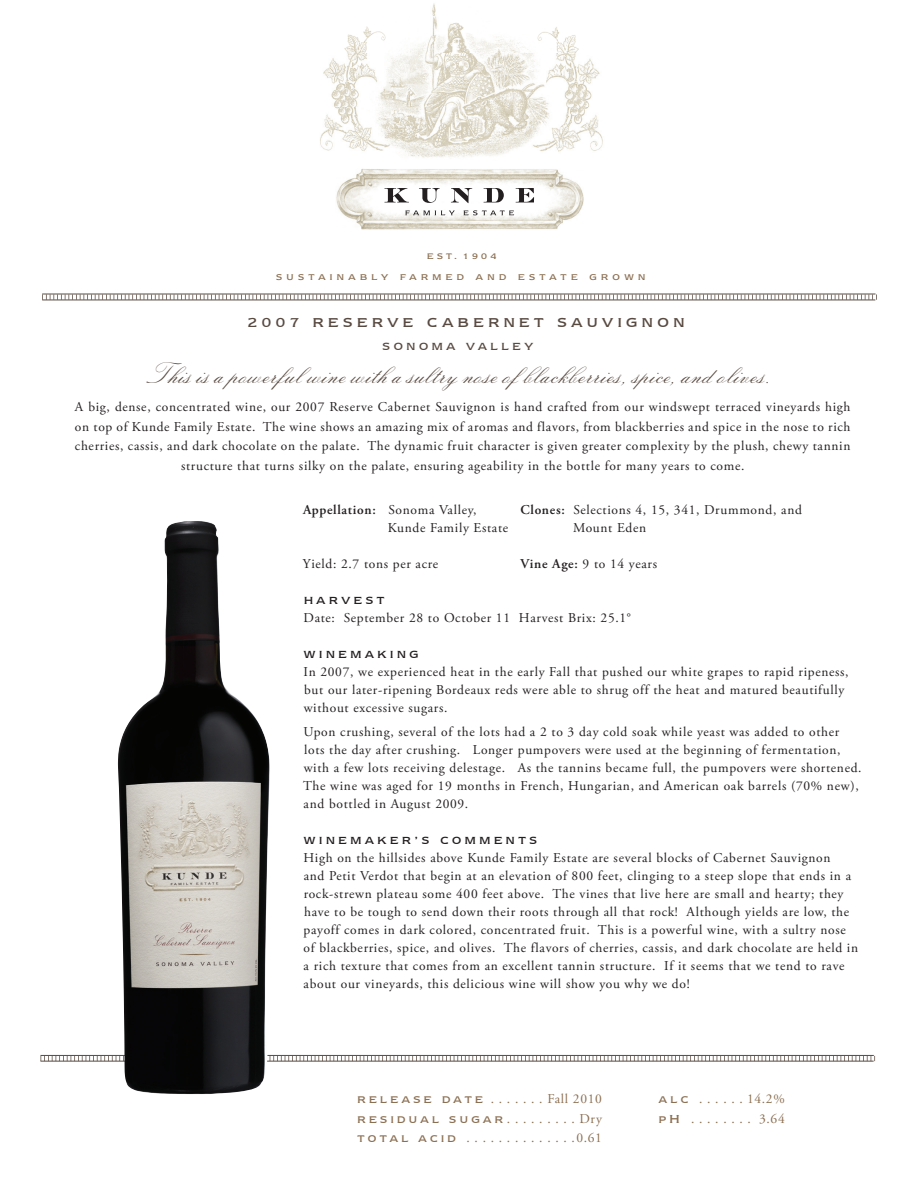
<style>
.page{position:relative;width:918px;height:1188px;background:#fff}
.page>*{position:absolute;margin:0;border:0;box-sizing:border-box;transform-origin:0 0}
.t1{font:31.5px "Sackers Italian Script Std";color:#594a41}
.t2{font:15px "Newtext IT Cby BT";letter-spacing:.3em;color:#594a41}
.t3{font:13.5px/18px "Adobe Garamond Pro";letter-spacing:.05em;color:#231f20}
.t4{font:13.5px "Adobe Garamond Pro";letter-spacing:.05em;color:#8b6f52}
.t5{font:12px "Newtext IT Cby BT";color:#231f20}
.t6{font:12px "Newtext IT Cby BT";letter-spacing:.3em;color:#594a41}
.t7{font:11.25px "Newtext IT Cby BT";color:#8b6f52}
.t8{font:9.75px "Newtext IT Cby BT";letter-spacing:.45em;color:#8b6f52}
.t9{font:9.3px "Newtext IT Cby BT";letter-spacing:.355em;color:#8b6f52}
.s1{font-weight:600}
.s2{font-family:"Newtext IT Cby BT";font-size:11.25px}
.s3{font-family:"Newtext IT Cby BT"}
</style>
<div class="page">
<img style="left:336px;top:169px;width:248px;height:61px">
<svg style="left:405px;top:211px;width:50px;height:4px"></svg>
<svg style="left:463px;top:210px;width:51px;height:5px"></svg>
<svg style="left:384px;top:188px;width:25px;height:14px"></svg>
<svg style="left:419px;top:188px;width:21px;height:15px"></svg>
<svg style="left:451px;top:188px;width:21px;height:15px"></svg>
<svg style="left:484px;top:188px;width:20px;height:14px"></svg>
<svg style="left:516px;top:188px;width:18px;height:14px"></svg>
<img style="left:320px;top:3px;width:283px;height:155px">
<hr style="left:42px;top:300px;width:833px;height:1px;background:#594a41">
<svg style="left:42px;top:294px;width:835px;height:6px"></svg>
<hr style="left:40px;top:1055px;width:834px;height:1px;background:#594a41">
<hr style="left:40px;top:1061px;width:834px;height:1px;background:#594a41">
<svg style="left:40px;top:1056px;width:835px;height:5px"></svg>
<img style="left:117px;top:521px;width:160px;height:573px">
<p class="t9" style="left:427px;top:251px;width:71px">EST. 1904</p>
<p class="t8" style="left:276px;top:271px;width:371px">SUSTAINABLY FARMED AND ESTATE GROWN</p>
<p class="t2" style="left:248px;top:314px;width:438px">2007 RESERVE CABERNET SAUVIGNON</p>
<h1 class="t1" style="left:145px;top:357px;width:627px">This is a powerful wine with a sultry nose of blackberries, spice, and olives.</h1>
<p class="t6" style="left:383px;top:340px;width:152px">SONOMA VALLEY</p>
<p class="t3" style="left:75px;top:398px;width:777px;line-height:19.5px;text-align:center">A big, dense, concentrated wine, our 2007 Reserve Cabernet Sauvignon is hand crafted from our windswept terraced vineyards high on top of Kunde Family Estate. The wine shows an amazing mix of aromas and flavors, from blackberries and spice in the nose to rich cherries, cassis, and dark chocolate on the palate. The dynamic fruit character is given greater complexity by the plush, chewy tannin structure that turns silky on the palate, ensuring ageability in the bottle for many years to come.</p>
<p class="t3" style="left:303px;top:501px;width:175px"><span class="s1">Appellation:</span> Sonoma Valley,</p>
<p class="t3" style="left:521px;top:501px;width:283px"><span class="s1">Clones:</span> Selections 4, 15, 341, Drummond, and</p>
<p class="t3" style="left:388px;top:519px;width:122px">Kunde Family Estate</p>
<p class="t3" style="left:573px;top:519px;width:75px">Mount Eden</p>
<p class="t3" style="left:303px;top:555px;width:137px">Yield: 2.7 tons per acre</p>
<p class="t3" style="left:521px;top:555px;width:138px"><span class="s1">Vine Age:</span> 9 to 14 years</p>
<p class="t5" style="left:304px;top:594px;width:25px">H ARVEST</p>
<p class="t3" style="left:304px;top:609px;width:329px">Date: September 28 to October 11 Harvest Brix: 25.1°</p>
<p class="t5" style="left:304px;top:648px;width:28px">W INEMA</p>
<p class="t5" style="left:378px;top:648px;width:23px">K ING</p>
<p class="t3" style="left:304px;top:663px;width:546px">In 2007, we experienced heat in the early Fall that pushed our white grapes to rapid ripeness, but our later-ripening Bordeaux reds were able to shrug off the heat and matured beautifully without excessive sugars.</p>
<p class="t3" style="left:303px;top:723px;width:560px">Upon crushing, several of the lots had a 2 to 3 day cold soak while yeast was added to other lots the day after crushing. Longer pumpovers were used at the beginning of fermentation, with a few lots receiving delestage. As the tannins became full, the pumpovers were shortened.<br>The wine was aged for 19 months in French, Hungarian, and American oak barrels (70% new), and bottled in August 2009.</p>
<p class="t5" style="left:304px;top:834px;width:13px">WINEMA</p>
<p class="t5" style="left:378px;top:834px;width:76px">KER ’S COMMENTS</p>
<p class="t3" style="left:304px;top:849px;width:556px">High on the hillsides above Kunde Family Estate are several blocks of Cabernet Sauvignon<br>and Petit Verdot that begin at an elevation of 800 feet, clinging to a steep slope that ends in a rock-strewn plateau some 400 feet above. The vines that live here are small and hearty; they have to be tough to send down their roots through all that rock! Although yields are low, the payoff comes in dark colored, concentrated fruit. This is a powerful wine, with a sultry nose of blackberries, spice, and olives. The flavors of cherries, cassis, and dark chocolate are held in a rich texture that comes from an excellent tannin structure. If it seems that we tend to rave about our vineyards, this delicious wine will show you why we do!</p>
<p class="t7" style="left:357px;top:1093px;width:12px">RELEASE</p>
<p class="t7" style="left:442px;top:1093px;width:23px">D ATE</p>
<p class="t4" style="left:486px;top:1091px;width:5px">........</p>
<p class="t4" style="left:548px;top:1091px;width:56px">Fall 2010</p>
<p class="t7" style="left:357px;top:1113px;width:10px">RESI</p>
<p class="t7" style="left:397px;top:1113px;width:23px">D UAL</p>
<p class="t7" style="left:449px;top:1113px;width:12px">SUGAR</p>
<p class="t4" style="left:507px;top:1110px;width:5px">.........</p>
<p class="t4" style="left:580px;top:1110px;width:24px">Dry</p>
<p class="t7" style="left:357px;top:1132px;width:12px">TOTAL</p>
<p class="t7" style="left:419px;top:1132px;width:10px">ACI</p>
<p class="t4" style="left:576px;top:1130px;width:27px">0.61</p>
<p class="t4" style="left:747px;top:1091px;width:39px">14.2%</p>
<p class="t4" style="left:659px;top:1110px;width:33px"><span class="s2">P</span><span class="s3">H</span>.........</p>
<p class="t4" style="left:759px;top:1110px;width:27px">3.64</p>
</div>
